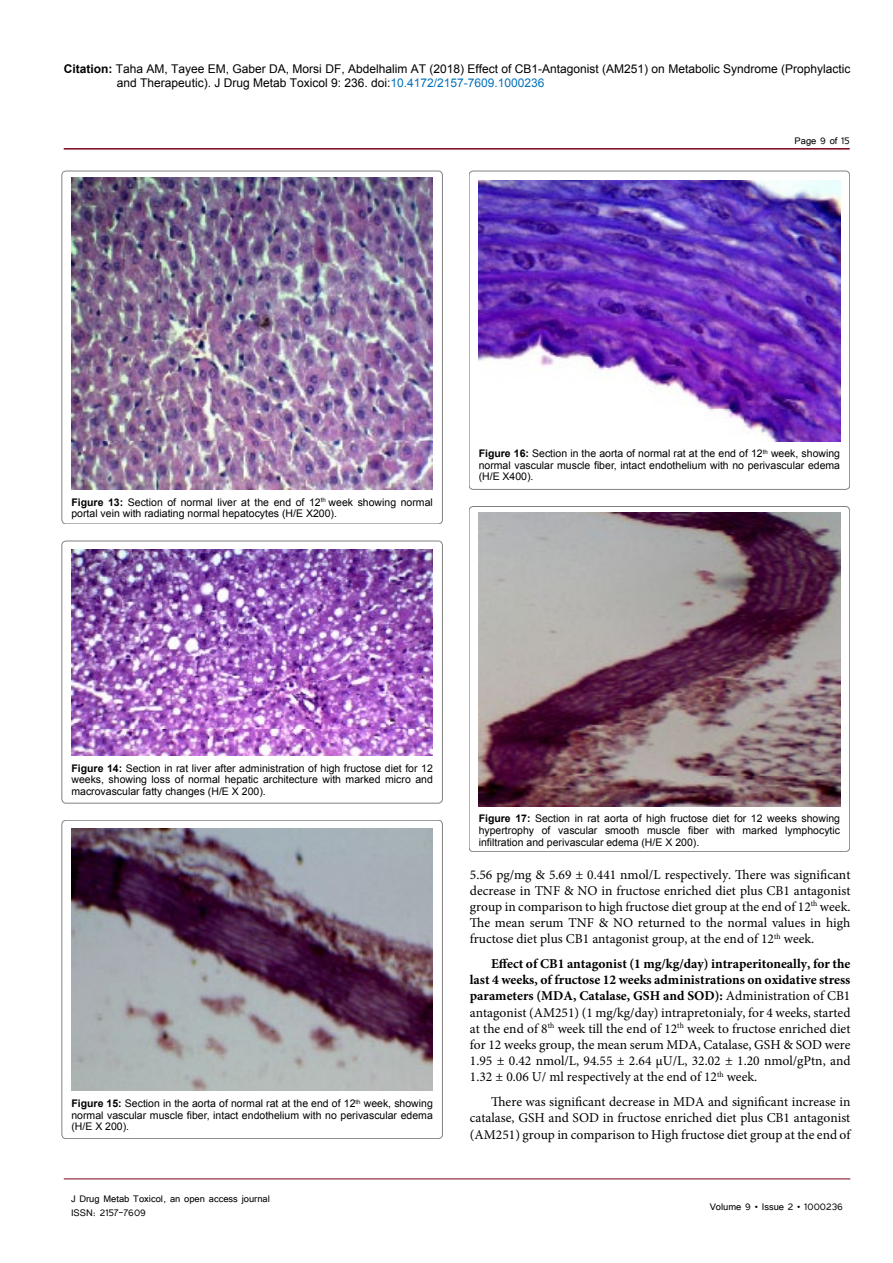
<style>
.page{position:relative;width:893px;height:1263px;background:#fff}
.page>*{position:absolute;margin:0;border:0;box-sizing:border-box;transform-origin:0 0}
.t1{font:13.5px/16.2px "Minion Pro";color:#000;text-align:justify}
.t2{font:12px/14.4px "Arial";color:#000}
.t3{font:12px/14.4px "Tunga";color:#000}
.t4{font:10.5px/11.6px "Arial";color:#000;text-align:justify}
.s1{font-weight:700}
.s2{color:#0072bc}
</style>
<div class="page">
<hr style="left:64px;top:148px;width:786px;height:2px;background:#7a031b">
<hr style="left:64px;top:1179px;width:786px;height:1px;background:#7a031b">
<img style="left:71px;top:829px;width:362px;height:262px">
<div style="left:62px;top:820px;width:380px;height:319px;border:1px solid #000;border-radius:4px"></div>
<img style="left:71px;top:178px;width:362px;height:312px">
<div style="left:62px;top:171px;width:380px;height:353px;border:1px solid #000;border-radius:4px"></div>
<img style="left:71px;top:549px;width:362px;height:206px">
<div style="left:62px;top:541px;width:380px;height:262px;border:1px solid #000;border-radius:4px"></div>
<img style="left:479px;top:513px;width:361px;height:293px">
<div style="left:469px;top:506px;width:381px;height:346px;border:1px solid #000;border-radius:4px"></div>
<img style="left:479px;top:180px;width:361px;height:261px">
<div style="left:469px;top:171px;width:381px;height:318px;border:1px solid #000;border-radius:4px"></div>
<p class="t2" style="left:117px;top:61px;width:735px;text-indent:-53px"><span class="s1">Citation:</span> Taha AM, Tayee EM, Gaber DA, Morsi DF, Abdelhalim AT (2018) Effect of CB1-Antagonist (AM251) on Metabolic Syndrome (Prophylactic and Therapeutic). J Drug Metab Toxicol 9: 236. doi:<span class="s2">10.4172/2157-7609.1000236</span></p>
<p class="t3" style="left:795px;top:133px;width:57px">Page 9 of 15</p>
<p class="t4" style="left:71px;top:496px;width:363px"><span class="s1">Figure 13:</span> Section of normal liver at the end of 12<sup>th</sup> week showing normal portal vein with radiating normal hepatocytes (H/E X200).</p>
<p class="t4" style="left:479px;top:448px;width:363px"><span class="s1">Figure 16:</span> Section in the aorta of normal rat at the end of 12<sup>th</sup> week, showing normal vascular muscle fiber, intact endothelium with no perivascular edema (H/E X400).</p>
<p class="t4" style="left:71px;top:762px;width:363px"><span class="s1">Figure 14:</span> Section in rat liver after administration of high fructose diet for 12 weeks, showing loss of normal hepatic architecture with marked micro and macrovascular fatty changes (H/E X 200).</p>
<p class="t4" style="left:71px;top:1098px;width:363px"><span class="s1">Figure 15:</span> Section in the aorta of normal rat at the end of 12<sup>th</sup> week, showing normal vascular muscle fiber, intact endothelium with no perivascular edema (H/E X 200).</p>
<p class="t3" style="left:71px;top:1190px;width:200px">J Drug Metab Toxicol, an open access journal<br>ISSN: 2157-7609</p>
<p class="t4" style="left:479px;top:813px;width:363px"><span class="s1">Figure 17:</span> Section in rat aorta of high fructose diet for 12 weeks showing hypertrophy of vascular smooth muscle fiber with marked lymphocytic infiltration and perivascular edema (H/E X 200).</p>
<p class="t1" style="left:470px;top:866px;width:382px">5.56 pg/mg &amp; 5.69 ± 0.441 nmol/L respectively. There was significant decrease in TNF &amp; NO in fructose enriched diet plus CB1 antagonist group in comparison to high fructose diet group at the end of 12<sup>th</sup> week.<br>The mean serum TNF &amp; NO returned to the normal values in high fructose diet plus CB1 antagonist group, at the end of 12<sup>th</sup> week.</p>
<p class="t1" style="left:470px;top:956px;width:382px;text-indent:21px"><span class="s1">Effect of CB1 antagonist (1 mg/kg/day) intraperitoneally, for the last 4 weeks, of fructose 12 weeks administrations on oxidative stress parameters (MDA, Catalase, GSH and SOD):</span> Administration of CB1 antagonist (AM251) (1 mg/kg/day) intrapretonialy, for 4 weeks, started at the end of 8<sup>th</sup> week till the end of 12<sup>th</sup> week to fructose enriched diet for 12 weeks group, the mean serum MDA, Catalase, GSH &amp; SOD were 1.95 ± 0.42 nmol/L, 94.55 ± 2.64 µU/L, 32.02 ± 1.20 nmol/gPtn, and 1.32 ± 0.06 U/ ml respectively at the end of 12<sup>th</sup> week.</p>
<p class="t1" style="left:470px;top:1094px;width:382px;text-indent:21px">There was significant decrease in MDA and significant increase in catalase, GSH and SOD in fructose enriched diet plus CB1 antagonist (AM251) group in comparison to High fructose diet group at the end of</p>
<p class="t3" style="left:710px;top:1199px;width:135px">Volume 9 • Issue 2 • 1000236</p>
</div>
